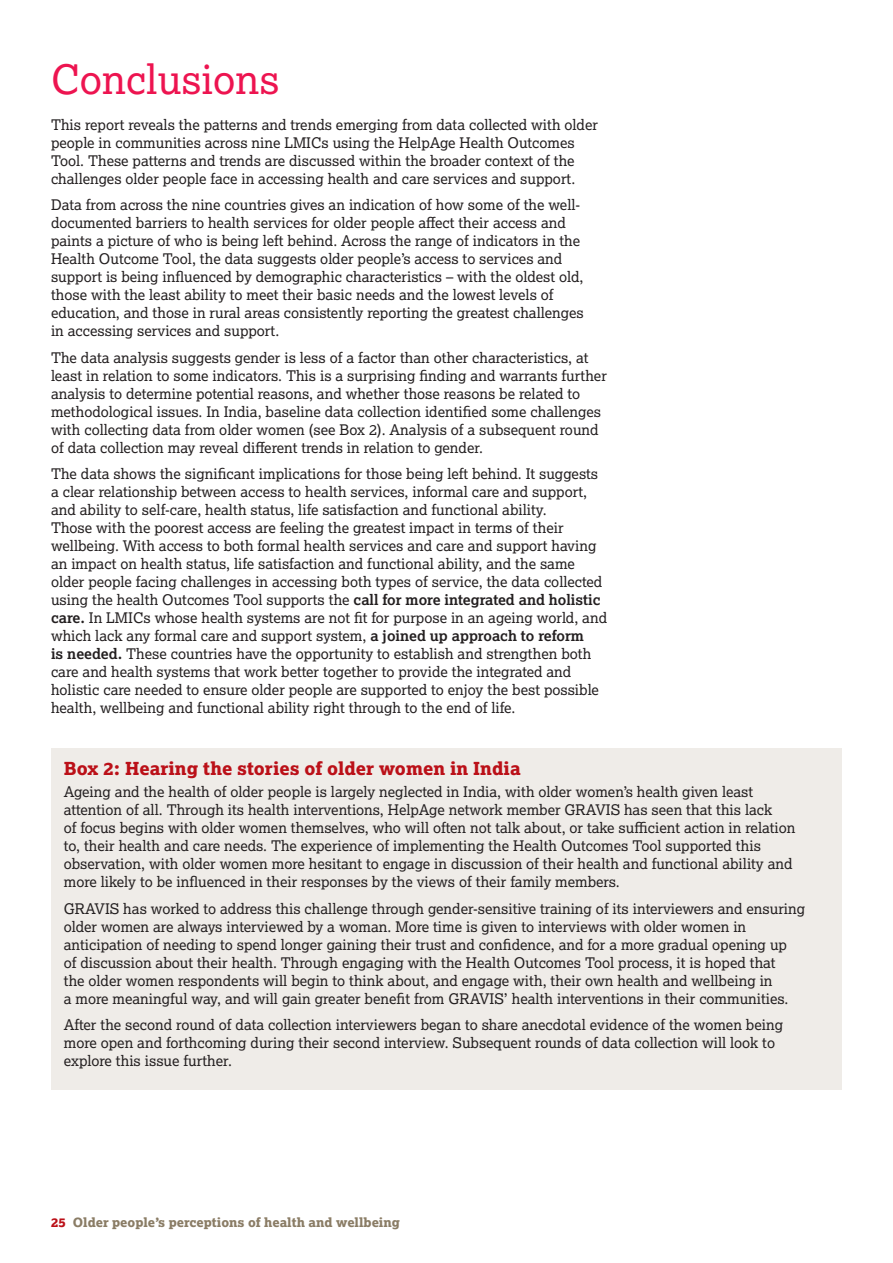
<style>
.page{position:relative;width:893px;height:1263px;background:#fff}
.page>*{position:absolute;margin:0;border:0;box-sizing:border-box;transform-origin:0 0}
.t1{font:40.5px "Lexia";color:#ed1450}
.t2{font:18px "Lexia X Bold";color:#bb1018}
.t3{font:14.7px/18px "Lexia";color:#231f20}
.t4{font:12.75px "Lexia X Bold";color:#8a7c65}
.s1{font-weight:700}
.s2{color:#bb1018}
</style>
<div class="page">
<div style="left:51px;top:748px;width:791px;height:342px;background:#efece8"></div>
<h1 class="t1" style="left:51px;top:54px;width:230px">Conclusions</h1>
<p class="t3" style="left:51px;top:115px;width:548px">This report reveals the patterns and trends emerging from data collected with older people in communities across nine LMICs using the HelpAge Health Outcomes Tool. These patterns and trends are discussed within the broader context of the challenges older people face in accessing health and care services and support.</p>
<p class="t3" style="left:51px;top:195px;width:534px">Data from across the nine countries gives an indication of how some of the well&shy;documented barriers to health services for older people affect their access and paints a picture of who is being left behind. Across the range of indicators in the Health Outcome Tool, the data suggests older people’s access to services and support is being influenced by demographic characteristics – with the oldest old, those with the least ability to meet their basic needs and the lowest levels of education, and those in rural areas consistently reporting the greatest challenges in accessing services and support.</p>
<p class="t3" style="left:51px;top:348px;width:557px">The data analysis suggests gender is less of a factor than other characteristics, at least in relation to some indicators. This is a surprising finding and warrants further analysis to determine potential reasons, and whether those reasons be related to methodological issues. In India, baseline data collection identified some challenges with collecting data from older women (see Box 2). Analysis of a subsequent round of data collection may reveal different trends in relation to gender.</p>
<p class="t3" style="left:51px;top:464px;width:558px">The data shows the significant implications for those being left behind. It suggests a clear relationship between access to health services, informal care and support, and ability to self-care, health status, life satisfaction and functional ability.<br>Those with the poorest access are feeling the greatest impact in terms of their wellbeing. With access to both formal health services and care and support having an impact on health status, life satisfaction and functional ability, and the same older people facing challenges in accessing both types of service, the data collected using the health Outcomes Tool supports the <span class="s1">call for more integrated and holistic care.</span> In LMICs whose health systems are not fit for purpose in an ageing world, and which lack any formal care and support system, <span class="s1">a joined up approach to reform<br>is needed.</span> These countries have the opportunity to establish and strengthen both care and health systems that work better together to provide the integrated and holistic care needed to ensure older people are supported to enjoy the best possible health, wellbeing and functional ability right through to the end of life.</p>
<p class="t2" style="left:64px;top:757px;width:458px">Box 2: Hearing the stories of older women in India</p>
<p class="t3" style="left:64px;top:782px;width:733px">Ageing and the health of older people is largely neglected in India, with older women’s health given least attention of all. Through its health interventions, HelpAge network member GRAVIS has seen that this lack<br>of focus begins with older women themselves, who will often not talk about, or take sufficient action in relation to, their health and care needs. The experience of implementing the Health Outcomes Tool supported this observation, with older women more hesitant to engage in discussion of their health and functional ability and more likely to be influenced in their responses by the views of their family members.</p>
<p class="t3" style="left:64px;top:899px;width:743px">GRAVIS has worked to address this challenge through gender-sensitive training of its interviewers and ensuring older women are always interviewed by a woman. More time is given to interviews with older women in anticipation of needing to spend longer gaining their trust and confidence, and for a more gradual opening up<br>of discussion about their health. Through engaging with the Health Outcomes Tool process, it is hoped that<br>the older women respondents will begin to think about, and engage with, their own health and wellbeing in<br>a more meaningful way, and will gain greater benefit from GRAVIS’ health interventions in their communities.</p>
<p class="t3" style="left:64px;top:1015px;width:721px">After the second round of data collection interviewers began to share anecdotal evidence of the women being more open and forthcoming during their second interview. Subsequent rounds of data collection will look to explore this issue further.</p>
<p class="t4" style="left:51px;top:1214px;width:351px"><span class="s2">25</span> Older people’s perceptions of health and wellbeing</p>
</div>
